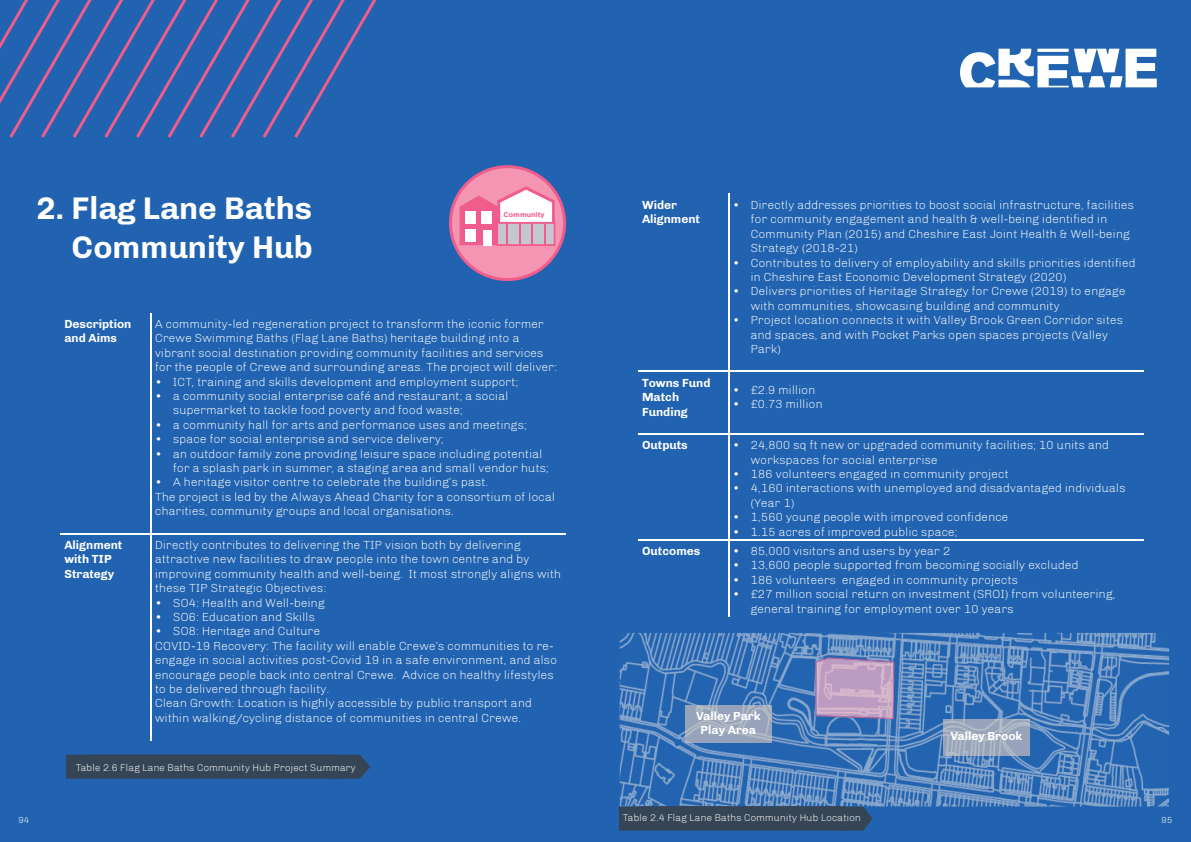
<style>
.page{position:relative;width:1191px;height:842px;background:#2163b0}
.page>*{position:absolute;margin:0;border:0;box-sizing:border-box;transform-origin:0 0}
.t1{font:700 32px/38.4px "Chivo";color:#fff;text-align:right}
.t2{font:300 12px/14.4px "Chivo";color:#fff}
.t3{font:700 12px/14.4px "Chivo";color:#fff}
.t4{font:300 10px "Chivo";color:#fff}
.t5{font:300 9px "Chivo";color:#fff}
.t6{font:700 6.9px "Gotham";color:#f05c8b}
</style>
<div class="page">
<img style="left:619px;top:633px;width:550px;height:173px">
<hr style="left:151px;top:313px;width:1px;height:220px;background:#fff">
<hr style="left:60px;top:533px;width:91px;height:1px;background:#fff">
<hr style="left:151px;top:533px;width:415px;height:1px;background:#fff">
<hr style="left:151px;top:534px;width:1px;height:206px;background:#fff">
<hr style="left:728px;top:194px;width:1px;height:177px;background:#fff">
<hr style="left:638px;top:371px;width:91px;height:1px;background:#fff">
<hr style="left:729px;top:371px;width:414px;height:1px;background:#fff">
<hr style="left:728px;top:372px;width:1px;height:61px;background:#fff">
<hr style="left:638px;top:433px;width:91px;height:1px;background:#fff">
<hr style="left:729px;top:433px;width:414px;height:1px;background:#fff">
<hr style="left:728px;top:434px;width:1px;height:105px;background:#fff">
<hr style="left:728px;top:540px;width:1px;height:76px;background:#fff">
<hr style="left:638px;top:539px;width:91px;height:1px;background:#fff">
<hr style="left:729px;top:539px;width:414px;height:1px;background:#fff">
<svg style="left:960px;top:49px;width:196px;height:38px"></svg>
<svg style="left:0;top:0;width:376px;height:138px"></svg>
<img style="left:685px;top:706px;width:86px;height:37px">
<img style="left:943px;top:719px;width:86px;height:37px">
<img style="left:815px;top:657px;width:79px;height:62px">
<svg style="left:449px;top:165px;width:117px;height:116px"></svg>
<hr style="left:544px;top:223px;width:2px;height:22px;background:#f05c8b">
<hr style="left:531px;top:223px;width:2px;height:22px;background:#f05c8b">
<hr style="left:519px;top:223px;width:2px;height:22px;background:#f05c8b">
<hr style="left:506px;top:223px;width:2px;height:22px;background:#f05c8b">
<div style="left:66px;top:755px;width:304px;height:24px;background:#364556"></div>
<svg style="left:619px;top:806px;width:253px;height:25px;background:#354659"></svg>
<h1 class="t1" style="left:36px;top:189px;width:278px">2. Flag Lane Baths<br>Community Hub</h1>
<p class="t6" style="left:503px;top:210px;width:43px">Community</p>
<p class="t3" style="left:64px;top:317px;width:69px">Description and Aims</p>
<p class="t2" style="left:155px;top:317px;width:403px">A community-led regeneration project to transform the iconic former Crewe Swimming Baths (Flag Lane Baths) heritage building into a vibrant social destination providing community facilities and services for the people of Crewe and surrounding areas. The project will deliver:</p>
<p class="t2" style="left:155px;top:374px;width:365px">• ICT, training and skills development and employment support;</p>
<p class="t2" style="left:173px;top:389px;width:337px;text-indent:-18px">• a community social enterprise café and restaurant; a social supermarket to tackle food poverty and food waste;</p>
<p class="t2" style="left:155px;top:418px;width:373px">• a community hall for arts and performance uses and meetings;</p>
<p class="t2" style="left:155px;top:432px;width:290px">• space for social enterprise and service delivery;</p>
<p class="t2" style="left:173px;top:446px;width:377px;text-indent:-18px">• an outdoor family zone providing leisure space including potential for a splash park in summer, a staging area and small vendor huts;</p>
<p class="t2" style="left:155px;top:475px;width:402px">• A heritage visitor centre to celebrate the building’s past.<br>The project is led by the Always Ahead Charity for a consortium of local charities, community groups and local organisations.</p>
<p class="t3" style="left:64px;top:538px;width:60px">Alignment with TIP<br>Strategy</p>
<p class="t2" style="left:155px;top:538px;width:408px">Directly contributes to delivering the TIP vision both by delivering attractive new facilities to draw people into the town centre and by improving community health and well-being. It most strongly aligns with these TIP Strategic Objectives:</p>
<p class="t2" style="left:155px;top:595px;width:171px">• SO4: Health and Well-being</p>
<p class="t2" style="left:155px;top:610px;width:162px">• SO6: Education and Skills</p>
<p class="t2" style="left:155px;top:624px;width:403px">• SO8: Heritage and Culture<br>COVID-19 Recovery: The facility will enable Crewe’s communities to re&shy;engage in social activities post-Covid 19 in a safe environment, and also encourage people back into central Crewe. Advice on healthy lifestyles to be delivered through facility.<br>Clean Growth: Location is highly accessible by public transport and within walking/cycling distance of communities in central Crewe.</p>
<p class="t4" style="left:76px;top:761px;width:282px">Table 2.6 Flag Lane Baths Community Hub Project Summary</p>
<p class="t3" style="left:642px;top:198px;width:60px">Wider<br>Alignment</p>
<p class="t2" style="left:751px;top:198px;width:385px;text-indent:-18px">• Directly addresses priorities to boost social infrastructure, facilities for community engagement and health &amp; well-being identified in Community Plan (2015) and Cheshire East Joint Health &amp; Well-being Strategy (2018-21)</p>
<p class="t2" style="left:751px;top:255px;width:387px;text-indent:-18px">• Contributes to delivery of employability and skills priorities identified in Cheshire East Economic Development Strategy (2020)</p>
<p class="t2" style="left:751px;top:284px;width:376px;text-indent:-18px">• Delivers priorities of Heritage Strategy for Crewe (2019) to engage with communities, showcasing building and community</p>
<p class="t2" style="left:751px;top:313px;width:374px;text-indent:-18px">• Project location connects it with Valley Brook Green Corridor sites and spaces, and with Pocket Parks open spaces projects (Valley<br>Park)</p>
<p class="t3" style="left:642px;top:375px;width:70px">Towns Fund<br>Match<br>Funding</p>
<p class="t2" style="left:733px;top:383px;width:84px">• £2.9 million</p>
<p class="t2" style="left:733px;top:397px;width:92px">• £0.73 million</p>
<p class="t3" style="left:642px;top:438px;width:47px">Outputs</p>
<p class="t2" style="left:751px;top:438px;width:360px;text-indent:-18px">• 24,800 sq ft new or upgraded community facilities; 10 units and workspaces for social enterprise</p>
<p class="t2" style="left:733px;top:467px;width:278px">• 186 volunteers engaged in community project</p>
<p class="t2" style="left:751px;top:481px;width:376px;text-indent:-18px">• 4,160 interactions with unemployed and disadvantaged individuals (Year 1)</p>
<p class="t2" style="left:733px;top:510px;width:277px">• 1,560 young people with improved confidence</p>
<p class="t2" style="left:733px;top:524px;width:226px">• 1.15 acres of improved public space;</p>
<p class="t3" style="left:642px;top:544px;width:60px">Outcomes</p>
<p class="t2" style="left:733px;top:544px;width:219px">• 85,000 visitors and users by year 2</p>
<p class="t2" style="left:733px;top:558px;width:347px">• 13,600 people supported from becoming socially excluded</p>
<p class="t2" style="left:733px;top:572px;width:287px">• 186 volunteers engaged in community projects</p>
<p class="t2" style="left:751px;top:587px;width:366px;text-indent:-18px">• £27 million social return on investment (SROI) from volunteering, general training for employment over 10 years</p>
<p class="t3" style="left:696px;top:708px;width:66px;text-align:center">Valley Park<br>Play Area</p>
<p class="t3" style="left:950px;top:729px;width:73px">Valley Brook</p>
<p class="t4" style="left:623px;top:812px;width:240px">Table 2.4 Flag Lane Baths Community Hub Location</p>
<p class="t5" style="left:18px;top:814px;width:13px">94</p>
<p class="t5" style="left:1161px;top:814px;width:13px">95</p>
</div>
